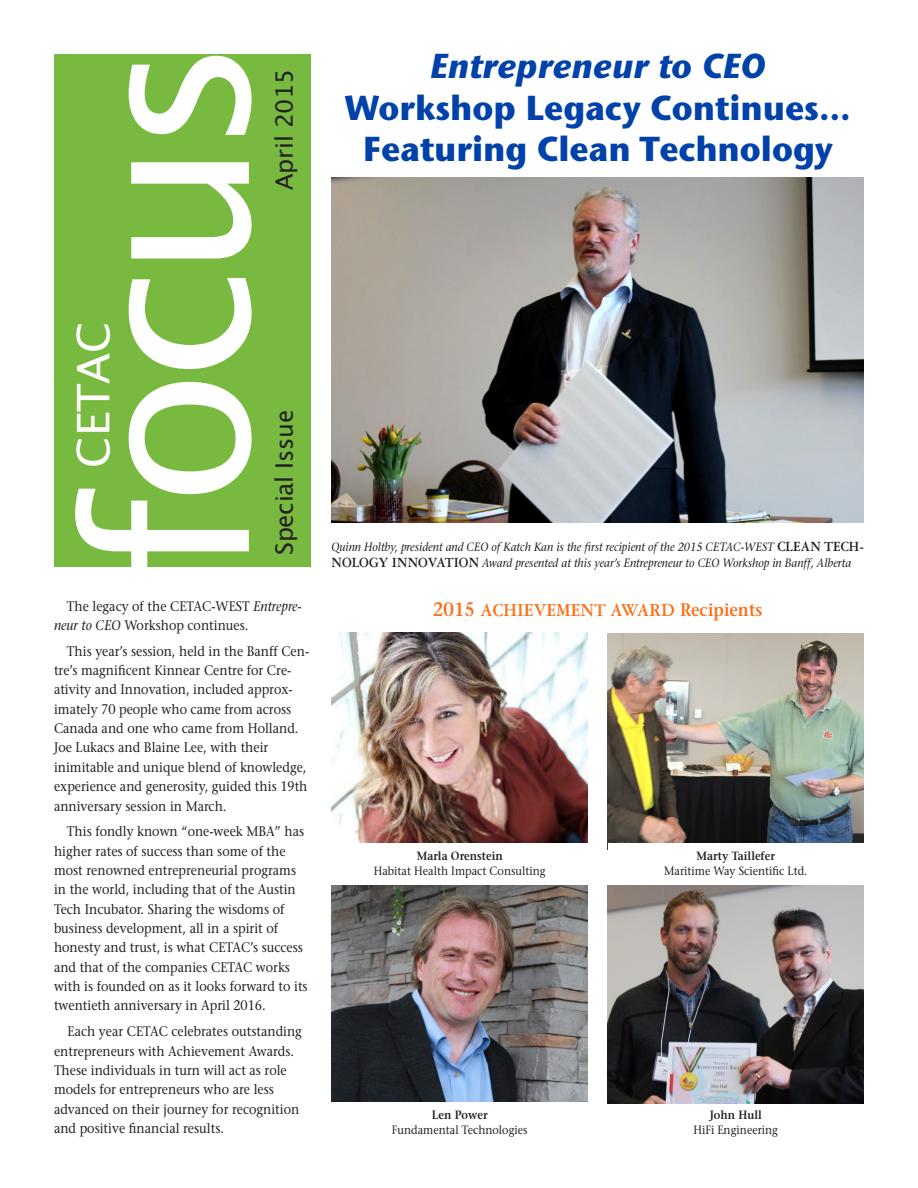
<style>
.page{position:relative;width:918px;height:1188px;background:#fff}
.page>*{position:absolute;margin:0;border:0;box-sizing:border-box;transform-origin:0 0}
.t1{font:221.85px "Lucida Grande";color:#fff}
.t2{font:45px "Lucida Grande";color:#fff}
.t3{font:36.3px/41.2px "Stone Sans Bold DTC";color:#0142aa;text-align:center;scale:.95 1}
.t4{font:36.3px "Stone Sans Bold Italic DTC";color:#0142aa}
.t5{font:24px "Lucida Grande";letter-spacing:-.01em;color:#231f20}
.t6{font:700 19.5px "Garamond Three";color:#fc6e18;scale:.9 1}
.t7{font:13.8px/19.4px "Stone Serif";color:#231f20;scale:.9 1}
.t8{font:italic 12px/16.5px "Stone Serif";color:#231f20;scale:.9 1}
.t9{font:12px "Stone Serif";color:#231f20;scale:.9 1}
.t10{font:600 12px "Stone Serif";color:#231f20;scale:.9 1}
.s1{font-style:italic}
.s2{font-family:"Garamond Three";font-weight:700;font-style:normal;font-size:15px}
.s3{font-family:"Stone Serif";font-weight:600}
.s4{font-family:"Stone Serif";font-weight:600;font-size:18px}
</style>
<div class="page">
<div style="left:54px;top:54px;width:256px;height:513px;background:#78ba3f"></div>
<img style="left:332px;top:177px;width:532px;height:346px">
<img style="left:332px;top:632px;width:256px;height:211px">
<img style="left:607px;top:634px;width:257px;height:216px">
<div style="left:608px;top:843px;width:256px;height:39px;background:#fff"></div>
<img style="left:332px;top:886px;width:256px;height:216px">
<img style="left:607px;top:886px;width:257px;height:217px">
<h1 class="t1" style="left:34px;top:577px;width:540px;rotate:-90deg">focus</h1>
<h2 class="t2" style="left:66px;top:468px;width:148px;rotate:-90deg">CETAC</h2>
<h3 class="t5" style="left:270px;top:190px;width:122px;rotate:-90deg">April 2015</h3>
<h3 class="t5" style="left:270px;top:555px;width:147px;rotate:-90deg">Special Issue</h3>
<p class="t7" style="left:54px;top:596px;width:277px;text-indent:13px">The legacy of the CETAC-WEST <span class="s1">Entrepre&shy;neur to CEO</span> Workshop continues.</p>
<p class="t7" style="left:54px;top:641px;width:285px;text-indent:13px">This year’s session, held in the Banff Cen&shy;tre’s magnificent Kinnear Centre for Cre&shy;ativity and Innovation, included approx&shy;imately 70 people who came from across Canada and one who came from Holland.<br>Joe Lukacs and Blaine Lee, with their inimitable and unique blend of knowledge, experience and generosity, guided this 19th anniversary session in March.</p>
<p class="t7" style="left:54px;top:822px;width:283px;text-indent:13px">This fondly known “one-week MBA” has higher rates of success than some of the most renowned entrepreneurial programs in the world, including that of the Austin Tech Incubator. Sharing the wisdoms of business development, all in a spirit of honesty and trust, is what CETAC’s success and that of the companies CETAC works with is founded on as it looks forward to its twentieth anniversary in April 2016.</p>
<p class="t7" style="left:54px;top:1022px;width:277px;text-indent:14px">Each year CETAC celebrates outstanding entrepreneurs with Achievement Awards.<br>These individuals in turn will act as role models for entrepreneurs who are less advanced on their journey for recognition and positive financial results.</p>
<h3 class="t4" style="left:430px;top:44px;width:338px">Entrepreneur to CEO</h3>
<h3 class="t3" style="left:345px;top:86px;width:534px">Workshop Legacy Continues…<br>Featuring Clean Technology</h3>
<p class="t8" style="left:332px;top:538px;width:593px">Quinn Holtby, president and CEO of Katch Kan is the first recipient of the 2015 CETAC-WEST <span class="s2">CLEAN TECH-<br>NOLOGY INNOVATION</span> Award presented at this year’s Entrepreneur to CEO Workshop in Banff, Alberta</p>
<h3 class="t6" style="left:433px;top:599px;width:367px"><span class="s3">2015</span> ACHIEVEMENT AWARD <span class="s4">Recipients</span></h3>
<p class="t10" style="left:417px;top:848px;width:97px">Marla Orenstein</p>
<p class="t9" style="left:374px;top:863px;width:192px">Habitat Health Impact Consulting</p>
<p class="t10" style="left:432px;top:1108px;width:64px">Len Power</p>
<p class="t9" style="left:392px;top:1123px;width:152px">Fundamental Technologies</p>
<p class="t10" style="left:697px;top:848px;width:89px">Marty Taillefer</p>
<p class="t9" style="left:664px;top:863px;width:161px">Maritime Way Scientific Ltd.</p>
<p class="t10" style="left:710px;top:1108px;width:59px">John Hull</p>
<p class="t9" style="left:693px;top:1123px;width:96px">HiFi Engineering</p>
</div>
